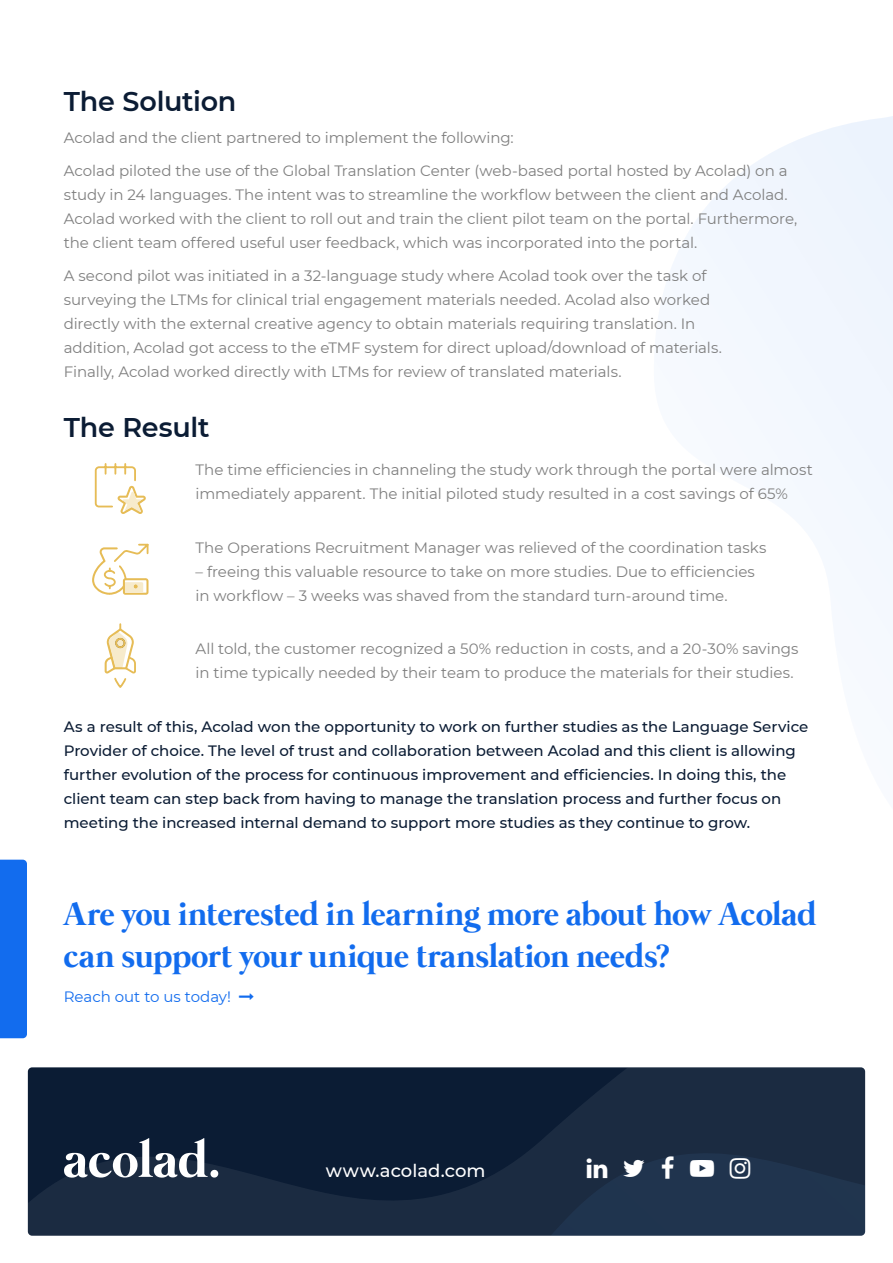
<style>
.page{position:relative;width:893px;height:1263px;background:#fff}
.page>*{position:absolute;margin:0;border:0;box-sizing:border-box;transform-origin:0 0}
.t1{font:700 33px/42px "Mermaid";letter-spacing:-.005em;color:#126cee}
.t2{font:600 27px "Montserrat";letter-spacing:-.01em;color:#0b1c34}
.t3{font:500 18px "Montserrat";color:#fff}
.t4{font:15px/24px "Montserrat";letter-spacing:-.005em;color:#7f7f7f}
.t5{font:500 15px/24px "Montserrat";letter-spacing:-.005em;color:#0b1c34}
.t6{font:15px "Montserrat";letter-spacing:-.005em;color:#126cee}
</style>
<div class="page">
<svg style="left:667px;top:116px;width:226px;height:523px"></svg>
<div style="left:0;top:860px;width:27px;height:178px;background:#126cee"></div>
<svg style="left:28px;top:1067px;width:837px;height:169px;background:#13233a"></svg>
<svg style="left:332px;top:1112px;width:533px;height:124px;background:#182a41"></svg>
<svg style="left:64px;top:1138px;width:154px;height:40px"></svg>
<svg style="left:94px;top:463px;width:52px;height:51px"></svg>
<svg style="left:92px;top:543px;width:57px;height:52px"></svg>
<svg style="left:105px;top:623px;width:31px;height:65px"></svg>
<svg style="left:587px;top:1158px;width:20px;height:20px"></svg>
<svg style="left:623px;top:1160px;width:22px;height:17px"></svg>
<svg style="left:662px;top:1156px;width:12px;height:22px"></svg>
<svg style="left:690px;top:1160px;width:24px;height:17px"></svg>
<svg style="left:730px;top:1158px;width:20px;height:20px"></svg>
<h2 class="t2" style="left:64px;top:82px;width:174px">The Solution</h2>
<p class="t4" style="left:64px;top:121px;width:725px;line-height:32.5px">Acolad and the client partnered to implement the following:<br>Acolad piloted the use of the Global Translation Center (web-based portal hosted by Acolad) on a</p>
<p class="t4" style="left:64px;top:182px;width:735px">study in 24 languages. The intent was to streamline the workflow between the client and Acolad.<br>Acolad worked with the client to roll out and train the client pilot team on the portal. Furthermore, the client team offered useful user feedback, which was incorporated into the portal.</p>
<p class="t4" style="left:64px;top:263px;width:660px">A second pilot was initiated in a 32-language study where Acolad took over the task of surveying the LTMs for clinical trial engagement materials needed. Acolad also worked directly with the external creative agency to obtain materials requiring translation. In addition, Acolad got access to the eTMF system for direct upload/download of materials.<br>Finally, Acolad worked directly with LTMs for review of translated materials.</p>
<h2 class="t2" style="left:64px;top:408px;width:147px">The Result</h2>
<p class="t4" style="left:196px;top:457px;width:619px">The time efficiencies in channeling the study work through the portal were almost immediately apparent. The initial piloted study resulted in a cost savings of 65%</p>
<p class="t4" style="left:196px;top:535px;width:572px">The Operations Recruitment Manager was relieved of the coordination tasks</p>
<p class="t4" style="left:196px;top:559px;width:561px">– freeing this valuable resource to take on more studies. Due to efficiencies in workflow – 3 weeks was shaved from the standard turn-around time.</p>
<p class="t4" style="left:196px;top:636px;width:604px">All told, the customer recognized a 50% reduction in costs, and a 20-30% savings in time typically needed by their team to produce the materials for their studies.</p>
<p class="t5" style="left:64px;top:714px;width:746px">As a result of this, Acolad won the opportunity to work on further studies as the Language Service Provider of choice. The level of trust and collaboration between Acolad and this client is allowing further evolution of the process for continuous improvement and efficiencies. In doing this, the client team can step back from having to manage the translation process and further focus on meeting the increased internal demand to support more studies as they continue to grow.</p>
<h1 class="t1" style="left:64px;top:895px;width:754px">Are you interested in learning more about how Acolad can support your unique translation needs?</h1>
<p class="t6" style="left:64px;top:986px;width:169px">Reach out to us today!</p>
<p class="t3" style="left:326px;top:1158px;width:161px">www.acolad.com</p>
</div>
